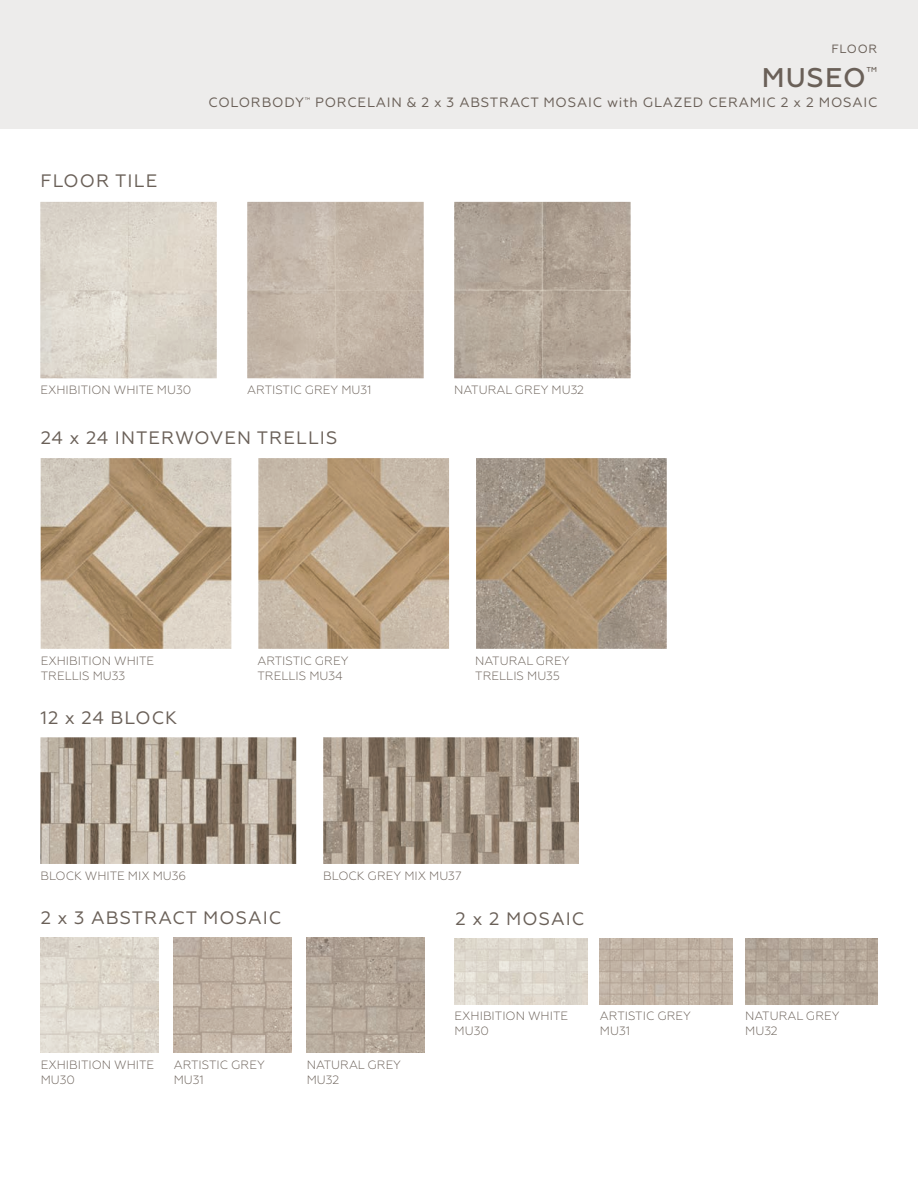
<style>
.page{position:relative;width:918px;height:1188px;background:#fff}
.page>*{position:absolute;margin:0;border:0;box-sizing:border-box;transform-origin:0 0}
.DAL_SS_Header_-_Insi{font:500 27px "Geometria";letter-spacing:.04em;color:#6a6058}
.t1{font:18px "Geometria";letter-spacing:.06em;color:#6a6058}
.DAL_SS_Header_Second{font:13.5px "Geometria";letter-spacing:.06em;color:#6a6058}
.DAL_SS_Swatch_Descri{font:300 12px/15px "Geometria";color:#6a6058}
.DAL_SS_Header_Produc{font:12px "Geometria";letter-spacing:.06em;color:#6a6058}
</style>
<div class="page">
<div style="left:0;top:0;width:918px;height:129px;background:#edeceb"></div>
<img style="left:40px;top:202px;width:177px;height:176px">
<img style="left:454px;top:202px;width:177px;height:176px">
<img style="left:247px;top:202px;width:177px;height:176px">
<img style="left:41px;top:458px;width:190px;height:191px">
<img style="left:41px;top:937px;width:117px;height:116px">
<img style="left:455px;top:938px;width:132px;height:66px">
<img style="left:174px;top:937px;width:117px;height:116px">
<img style="left:600px;top:938px;width:132px;height:66px">
<img style="left:307px;top:937px;width:117px;height:116px">
<img style="left:745px;top:938px;width:133px;height:66px">
<img style="left:258px;top:458px;width:191px;height:191px">
<img style="left:40px;top:737px;width:256px;height:127px">
<img style="left:476px;top:458px;width:191px;height:191px">
<img style="left:323px;top:737px;width:256px;height:127px">
<p class="t1" style="left:40px;top:171px;width:118px">FLOOR TILE</p>
<p class="DAL_SS_Header_Produc" style="left:831px;top:42px;width:47px">FLOOR</p>
<p class="DAL_SS_Header_-_Insi" style="left:762px;top:62px;width:117px">MUSEO<sup>™</sup></p>
<p class="DAL_SS_Header_Second" style="left:208px;top:95px;width:671px">COLORBODY<sup>™</sup> PORCELAIN &amp; 2 x 3 ABSTRACT MOSAIC with GLAZED CERAMIC 2 x 2 MOSAIC</p>
<p class="DAL_SS_Swatch_Descri" style="left:40px;top:383px;width:152px">EXHIBITION WHITE MU30</p>
<p class="DAL_SS_Swatch_Descri" style="left:247px;top:383px;width:126px">ARTISTIC GREY MU31</p>
<p class="DAL_SS_Swatch_Descri" style="left:454px;top:383px;width:131px">NATURAL GREY MU32</p>
<p class="t1" style="left:41px;top:427px;width:298px">24 x 24 INTERWOVEN TRELLIS</p>
<p class="DAL_SS_Swatch_Descri" style="left:41px;top:653px;width:115px">EXHIBITION WHITE<br>TRELLIS MU33</p>
<p class="DAL_SS_Swatch_Descri" style="left:257px;top:653px;width:93px">ARTISTIC GREY<br>TRELLIS MU34</p>
<p class="t1" style="left:40px;top:707px;width:138px">12 x 24 BLOCK</p>
<p class="DAL_SS_Swatch_Descri" style="left:475px;top:653px;width:96px">NATURAL GREY<br>TRELLIS MU35</p>
<p class="DAL_SS_Swatch_Descri" style="left:40px;top:868px;width:147px">BLOCK WHITE MIX MU36</p>
<p class="DAL_SS_Swatch_Descri" style="left:323px;top:868px;width:140px">BLOCK GREY MIX MU37</p>
<p class="t1" style="left:41px;top:908px;width:242px">2 x 3 ABSTRACT MOSAIC</p>
<p class="t1" style="left:456px;top:908px;width:130px">2 x 2 MOSAIC</p>
<p class="DAL_SS_Swatch_Descri" style="left:41px;top:1057px;width:115px">EXHIBITION WHITE<br>MU30</p>
<p class="DAL_SS_Swatch_Descri" style="left:174px;top:1057px;width:93px">ARTISTIC GREY<br>MU31</p>
<p class="DAL_SS_Swatch_Descri" style="left:307px;top:1057px;width:96px">NATURAL GREY<br>MU32</p>
<p class="DAL_SS_Swatch_Descri" style="left:455px;top:1008px;width:115px">EXHIBITION WHITE<br>MU30</p>
<p class="DAL_SS_Swatch_Descri" style="left:600px;top:1008px;width:93px">ARTISTIC GREY<br>MU31</p>
<p class="DAL_SS_Swatch_Descri" style="left:745px;top:1008px;width:96px">NATURAL GREY<br>MU32</p>
</div>
